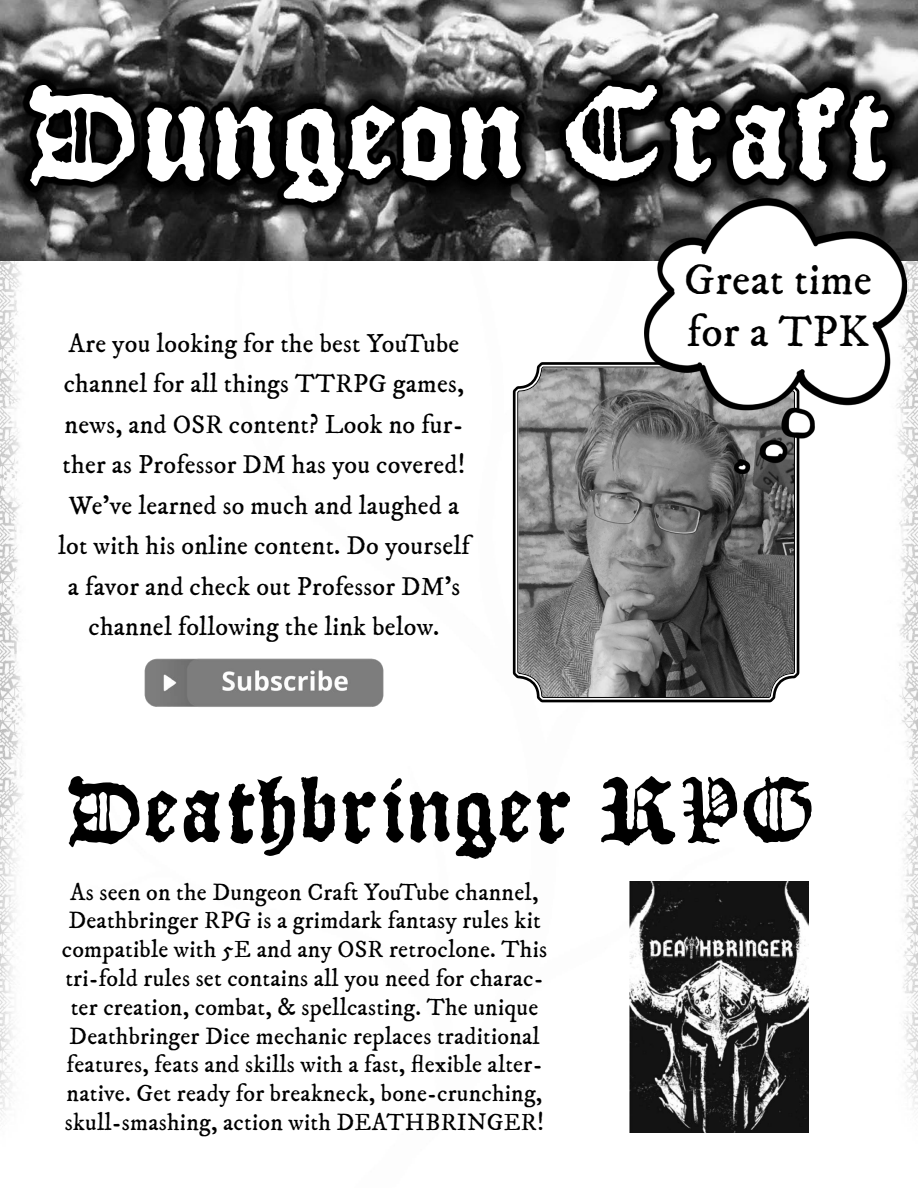
<style>
.page{position:relative;width:918px;height:1188px;background:#fff}
.page>*{position:absolute;margin:0;border:0;box-sizing:border-box;transform-origin:0 0}
.Epigraph{font:139.5px "JSL Blackletter";letter-spacing:.05em;color:#fff;scale:1.04 1}
.Core_Body_2{font:98.1px "JSL Blackletter";letter-spacing:.05em;color:#000}
.Core_Body{font:43.95px/52.8px "IM FELL DW Pica Roman";letter-spacing:.01em;color:#000}
.Core_Body-2{font:26.1px/40.5px "IM FELL DW Pica Roman";letter-spacing:.01em;color:#000;text-align:center}
.Core_Body_2-2{font:24px/28.8px "IM FELL DW Pica Roman";letter-spacing:.01em;color:#000;text-align:center}
</style>
<div class="page">
<img style="left:0;top:261px;width:918px;height:872px">
<img style="left:630px;top:882px;width:179px;height:251px">
<img style="left:0;top:0;width:918px;height:261px">
<svg style="left:512px;top:361px;width:289px;height:343px"></svg>
<svg style="left:517px;top:366px;width:278px;height:332px;background:#747474"></svg>
<div style="left:7px;top:63px;width:903px;height:162px;background:#000;opacity:.75"></div>
<svg style="left:23px;top:78px;width:872px;height:131px;background:#191919"></svg>
<img style="left:645px;top:198px;width:262px;height:276px">
<img style="left:130px;top:653px;width:269px;height:57px">
<p class="Epigraph" style="left:28px;top:84px;width:830px">Dungeon Craft</p>
<p class="Core_Body-2" style="left:58px;top:323px;width:413px">Are you looking for the best YouTube channel for all things TTRPG games, news, and OSR content? Look no fur&shy;ther as Professor DM has you covered!<br>We’ve learned so much and laughed a lot with his online content. Do yourself a favor and check out Professor DM’s channel following the link below.</p>
<p class="Core_Body" style="left:684px;top:254px;width:189px">Great time for a TPK</p>
<p class="Core_Body_2" style="left:68px;top:776px;width:747px">Deathbringer RPG</p>
<p class="Core_Body_2-2" style="left:62px;top:878px;width:487px">As seen on the Dungeon Craft YouTube channel, Deathbringer RPG is a grimdark fantasy rules kit compatible with 5E and any OSR retroclone. This tri-fold rules set contains all you need for charac&shy;ter creation, combat, &amp; spellcasting. The unique Deathbringer Dice mechanic replaces traditional features, feats and skills with a fast, flexible alter&shy;native. Get ready for breakneck, bone-crunching, skull-smashing, action with DEATHBRINGER!</p>
</div>
